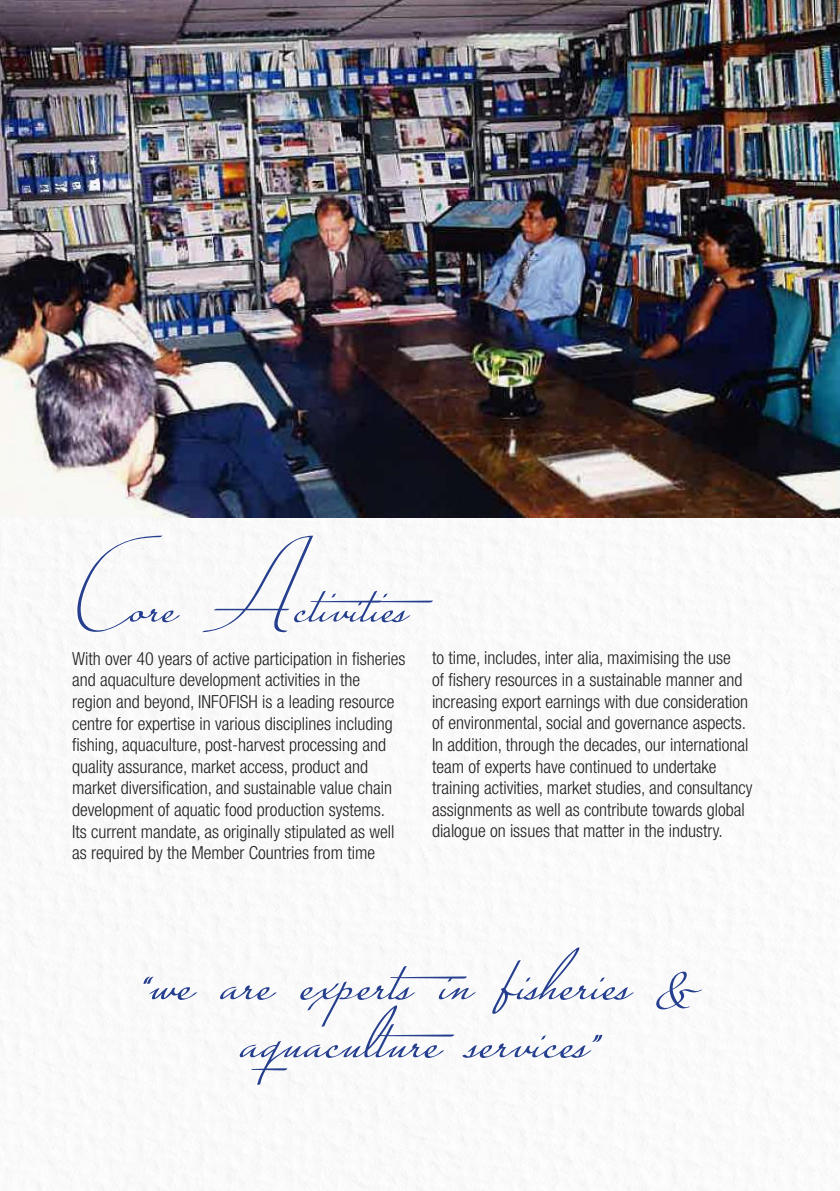
<style>
.page{position:relative;width:840px;height:1191px;background:#fff}
.page>*{position:absolute;margin:0;border:0;box-sizing:border-box;transform-origin:0 0}
.t1{font:108px "Conture Script PERSONALUSE";color:#253f8e}
.t2{font:100px "Conture Script PERSONALUSE";color:#253f8e}
.t3{font:300 condensed 18px/21.6px "Helvetica Neue LT Pro";color:#231f20}
</style>
<div class="page">
<img style="left:0;top:517px;width:839px;height:674px">
<img style="left:0;top:0;width:839px;height:517px">
<h2 class="t2" style="left:77px;top:525px;width:358px">Core Activities</h2>
<p class="t3" style="left:72px;top:647px;width:335px">With over 40 years of active participation in fisheries and aquaculture development activities in the<br>region and beyond, INFOFISH is a leading resource centre for expertise in various disciplines including fishing, aquaculture, post-harvest processing and quality assurance, market access, product and market diversification, and sustainable value chain development of aquatic food production systems.<br>Its current mandate, as originally stipulated as well as required by the Member Countries from time</p>
<p class="t3" style="left:432px;top:647px;width:322px">to time, includes, inter alia, maximising the use<br>of fishery resources in a sustainable manner and increasing export earnings with due consideration of environmental, social and governance aspects.<br>In addition, through the decades, our international team of experts have continued to undertake training activities, market studies, and consultancy assignments as well as contribute towards global dialogue on issues that matter in the industry.</p>
<h1 class="t1" style="left:139px;top:895px;width:563px">“we are experts in fisheries &amp;</h1>
<h1 class="t1" style="left:240px;top:953px;width:360px">aquaculture services”</h1>
</div>
